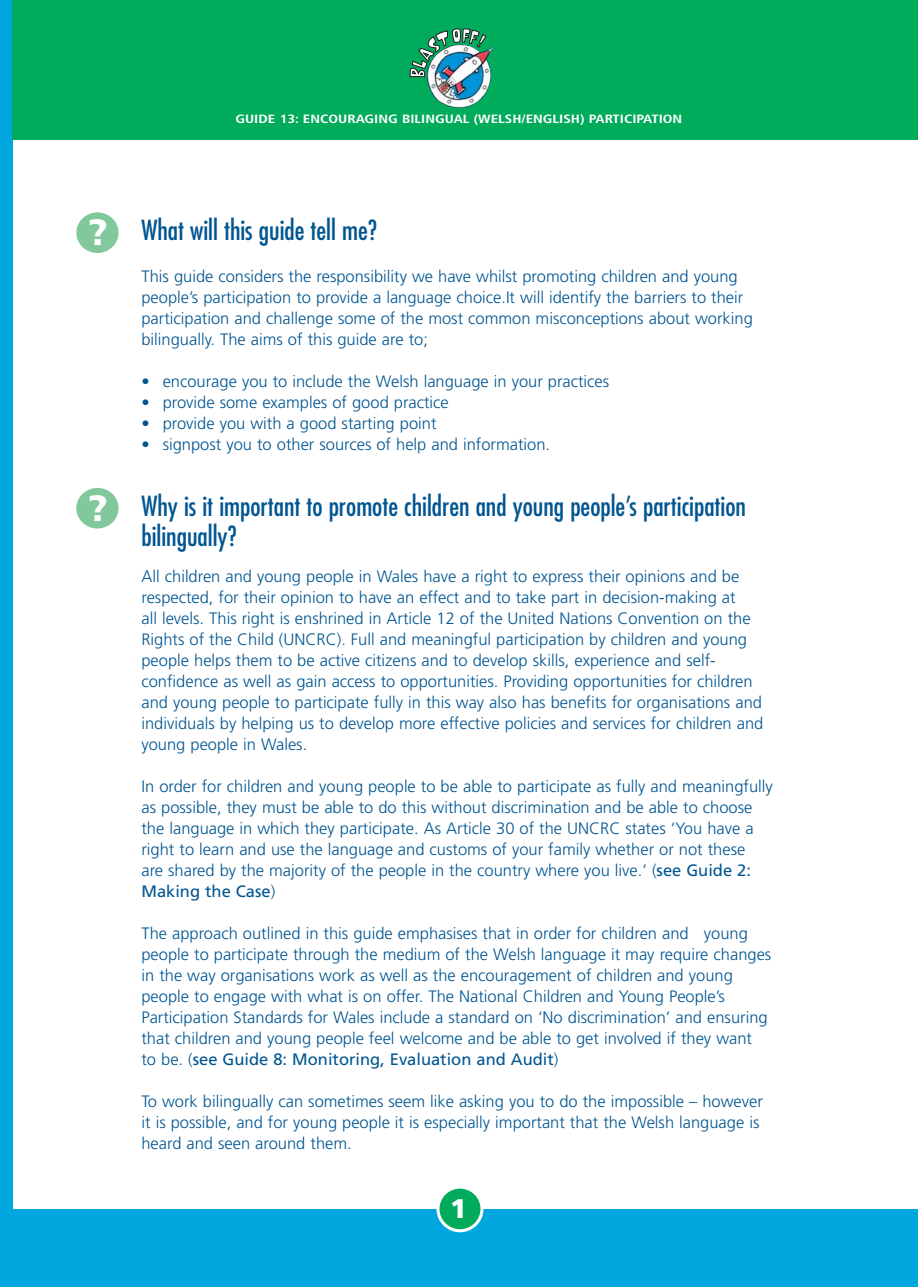
<style>
.page{position:relative;width:918px;height:1287px;background:#fff}
.page>*{position:absolute;margin:0;border:0;box-sizing:border-box;transform-origin:0 0}
.t1{font:900 36.6px "Frutiger";color:#fff}
.t2{font:condensed 27px/30px "Futura";color:#005591}
.t3{font:900 27px "Frutiger";color:#fff}
.t4{font:300 16.5px/21px "Frutiger";color:#005591}
.t5{font:700 condensed 12px "Frutiger";color:#fff;scale:1.25 1}
.s1{font-weight:400}
</style>
<div class="page">
<div style="left:0;top:0;width:12px;height:1287px;background:#00a6de"></div>
<div style="left:12px;top:1210px;width:906px;height:77px;background:#00a6de"></div>
<div style="left:75px;top:211px;width:45px;height:44px;background:#81c99c;border-radius:50%"></div>
<div style="left:73px;top:209px;width:49px;height:47px;border:3px solid #fff;border-radius:50%"></div>
<div style="left:438px;top:1187px;width:44px;height:44px;background:#00ab5b;border-radius:50%"></div>
<div style="left:436px;top:1186px;width:48px;height:46px;border:3px solid #fff;border-radius:50%"></div>
<div style="left:75px;top:486px;width:45px;height:44px;background:#81c99c;border-radius:50%"></div>
<div style="left:73px;top:485px;width:49px;height:47px;border:3px solid #fff;border-radius:50%"></div>
<div style="left:12px;top:0;width:906px;height:140px;background:#00ab5b"></div>
<img style="left:427px;top:47px;width:67px;height:61px">
<img style="left:409px;top:28px;width:78px;height:50px">
<p class="t5" style="left:235px;top:114px;width:359px">GUIDE 13: ENCOURAGING BILINGUAL (WELSH/ENGLISH) PARTICIPATION</p>
<h1 class="t1" style="left:87px;top:218px;width:22px">?</h1>
<h1 class="t1" style="left:87px;top:493px;width:22px">?</h1>
<h2 class="t2" style="left:141px;top:217px;width:237px">What will this guide tell me?</h2>
<p class="t4" style="left:141px;top:267px;width:613px">This guide considers the responsibility we have whilst promoting children and young people’s participation to provide a language choice.It will identify the barriers to their participation and challenge some of the most common misconceptions about working bilingually. The aims of this guide are to;</p>
<p class="t4" style="left:141px;top:372px;width:469px">• encourage you to include the Welsh language in your practices</p>
<p class="t4" style="left:141px;top:393px;width:309px">• provide some examples of good practice</p>
<p class="t4" style="left:141px;top:414px;width:297px">• provide you with a good starting point</p>
<p class="t4" style="left:141px;top:435px;width:410px">• signpost you to other sources of help and information.</p>
<h2 class="t2" style="left:141px;top:493px;width:606px">Why is it important to promote children and young people’s participation bilingually?</h2>
<p class="t4" style="left:141px;top:567px;width:623px">All children and young people in Wales have a right to express their opinions and be respected, for their opinion to have an effect and to take part in decision-making at<br>all levels. This right is enshrined in Article 12 of the United Nations Convention on the Rights of the Child (UNCRC). Full and meaningful participation by children and young people helps them to be active citizens and to develop skills, experience and self&shy;confidence as well as gain access to opportunities. Providing opportunities for children and young people to participate fully in this way also has benefits for organisations and individuals by helping us to develop more effective policies and services for children and young people in Wales.</p>
<p class="t4" style="left:141px;top:777px;width:633px">In order for children and young people to be able to participate as fully and meaningfully as possible, they must be able to do this without discrimination and be able to choose the language in which they participate. As Article 30 of the UNCRC states ‘You have a right to learn and use the language and customs of your family whether or not these<br>are shared by the majority of the people in the country where you live.’ (<span class="s1">see Guide 2:<br>Making the Case</span>)</p>
<p class="t4" style="left:141px;top:924px;width:631px">The approach outlined in this guide emphasises that in order for children and young people to participate through the medium of the Welsh language it may require changes in the way organisations work as well as the encouragement of children and young people to engage with what is on offer. The National Children and Young People’s Participation Standards for Wales include a standard on ‘No discrimination’ and ensuring that children and young people feel welcome and be able to get involved if they want<br>to be. (<span class="s1">see Guide 8: Monitoring, Evaluation and Audit</span>)</p>
<p class="t4" style="left:141px;top:1092px;width:623px">To work bilingually can sometimes seem like asking you to do the impossible – however it is possible, and for young people it is especially important that the Welsh language is heard and seen around them.</p>
<h2 class="t3" style="left:450px;top:1198px;width:18px">1</h2>
</div>
